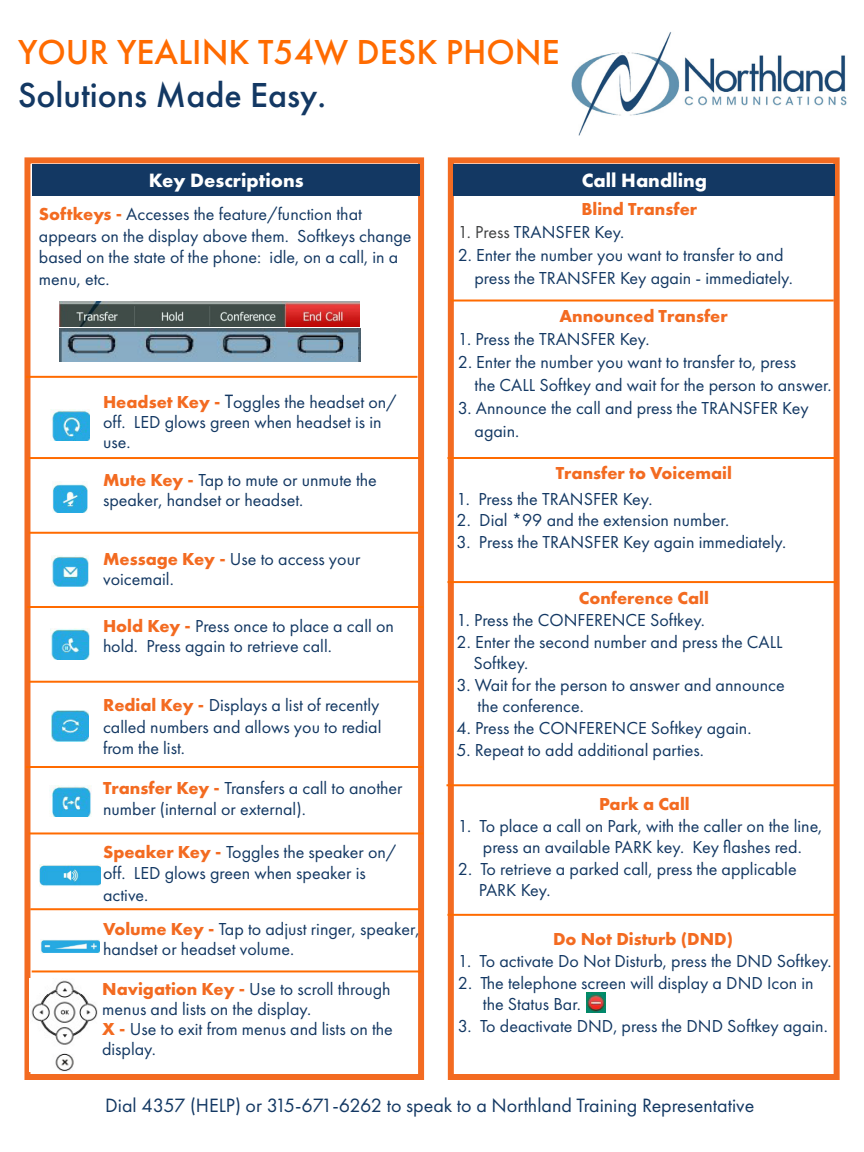
<style>
.page{position:relative;width:864px;height:1152px;background:#fff}
.page>*{position:absolute;margin:0;border:0;box-sizing:border-box;transform-origin:0 0}
.t1{font:500 36px "Futura PT";color:#ff6b00}
.t2{font:500 36px "Futura PT";color:#133863}
.t3{font:20px "Futura PT";color:#133863}
.t4{font:700 20px "Futura PT";color:#fff}
.t5{font:18px/20px "Futura PT";color:#133863}
.t6{font:700 18px "Futura PT";color:#f36b21}
.s1{font-weight:700;color:#f36b21}
.s2{font-size:20px}
.s3{color:#414243}
</style>
<div class="page">
<div style="left:448px;top:157px;width:392px;height:923px;border:6px solid #f36b21"></div>
<div style="left:24px;top:157px;width:400px;height:923px;border:6px solid #f36b21"></div>
<div style="left:454px;top:164px;width:381px;height:31px;background:#133863"></div>
<div style="left:32px;top:164px;width:388px;height:31px;background:#133863"></div>
<hr style="left:26px;top:376px;width:391px;height:2px;background:#ff6b00">
<hr style="left:29px;top:457px;width:391px;height:2px;background:#ff6b00">
<hr style="left:27px;top:606px;width:396px;height:2px;background:#ff6b00">
<hr style="left:26px;top:766px;width:396px;height:2px;background:#ff6b00">
<img style="left:51px;top:711px;width:38px;height:31px">
<img style="left:40px;top:864px;width:60px;height:23px">
<img style="left:51px;top:556px;width:38px;height:31px">
<img style="left:29px;top:978px;width:69px;height:93px">
<img style="left:41px;top:939px;width:59px;height:14px">
<img style="left:571px;top:32px;width:276px;height:104px">
<hr style="left:448px;top:457px;width:389px;height:2px;background:#ff6b00">
<hr style="left:30px;top:908px;width:390px;height:2px;background:#ff6b00">
<hr style="left:32px;top:970px;width:389px;height:2px;background:#ff6b00">
<hr style="left:29px;top:681px;width:389px;height:2px;background:#ff6b00">
<hr style="left:448px;top:914px;width:389px;height:2px;background:#ff6b00">
<hr style="left:446px;top:784px;width:390px;height:2px;background:#ff6b00">
<hr style="left:29px;top:532px;width:389px;height:2px;background:#ff6b00">
<hr style="left:448px;top:581px;width:389px;height:2px;background:#ff6b00">
<img style="left:587px;top:992px;width:18px;height:21px">
<img style="left:51px;top:410px;width:39px;height:31px">
<img style="left:52px;top:481px;width:36px;height:31px">
<img style="left:51px;top:628px;width:38px;height:31px">
<img style="left:49px;top:785px;width:42px;height:31px">
<hr style="left:29px;top:832px;width:394px;height:2px;background:#ff6b00">
<hr style="left:451px;top:300px;width:383px;height:2px;background:#ff6b00">
<img style="left:60px;top:301px;width:301px;height:60px">
<img style="left:289px;top:331px;width:69px;height:25px">
<p class="t1" style="left:18px;top:30px;width:543px">YOUR YEALINK T54W DESK PHONE</p>
<p class="t2" style="left:18px;top:73px;width:310px">Solutions Made Easy.</p>
<p class="t4" style="left:149px;top:168px;width:156px">Key Descriptions</p>
<p class="t4" style="left:582px;top:168px;width:127px">Call Handling</p>
<p class="t5" style="left:39px;top:203px;width:374px;line-height:21.6px"><span class="s1">Softkeys -</span> Accesses the feature/function that appears on the display above them. Softkeys change based on the state of the phone: idle, on a call, in a menu, etc.</p>
<p class="t5" style="left:103px;top:392px;width:295px"><span class="s1">Headset Key -</span> <span class="s2">T</span>oggles the headset on/ off. LED glows green when headset is in use.</p>
<p class="t5" style="left:103px;top:470px;width:275px"><span class="s1">Mute Key -</span> Tap to mute or unmute the speaker, handset or headset.</p>
<p class="t5" style="left:103px;top:549px;width:259px"><span class="s1">Message Key -</span> Use to access your voicemail.</p>
<p class="t5" style="left:103px;top:616px;width:292px"><span class="s1">Hold Key -</span> Press once to place a call on hold. Press again to retrieve call.</p>
<p class="t5" style="left:103px;top:694px;width:280px;line-height:21.6px;text-align:justify"><span class="s1">Redial Key -</span> Displays a list of recently called numbers and allows you to redial from the list.</p>
<p class="t5" style="left:103px;top:777px;width:301px;line-height:21.6px"><span class="s1">Transfer Key -</span> Transfers a call to another number (internal or external).</p>
<p class="t5" style="left:103px;top:841px;width:295px;line-height:21.6px"><span class="s1">Speaker Key -</span> Toggles the speaker on/ off. LED glows green when speaker is active.</p>
<p class="t5" style="left:103px;top:919px;width:318px"><span class="s1">Volume Key -</span> Tap to adjust ringer, speaker, handset or headset volume.</p>
<p class="t5" style="left:102px;top:979px;width:290px"><span class="s1">Navigation Key -</span> Use to scroll through menus and lists on the display.</p>
<p class="t5" style="left:102px;top:1019px;width:292px"><span class="s1">X -</span> Use to exit from menus and lists on the display.</p>
<p class="t6" style="left:581px;top:198px;width:117px">Blind Transfer</p>
<p class="t5" style="left:458px;top:222px;width:168px"><span class="s3">1. Press</span> TRANSFER Key.</p>
<p class="t5" style="left:458px;top:245px;width:327px">2. Enter the number you want to transfer to and</p>
<p class="t5" style="left:474px;top:268px;width:320px">press the TRANSFER Key again - immediately.</p>
<p class="t6" style="left:559px;top:304px;width:170px">Announced Transfer</p>
<p class="t5" style="left:458px;top:329px;width:193px">1. Press the TRANSFER Key.</p>
<p class="t5" style="left:458px;top:352px;width:340px">2. Enter the number you want to transfer to, press</p>
<p class="t5" style="left:475px;top:375px;width:359px">the CALL Softkey and wait for the person to answer.</p>
<p class="t5" style="left:458px;top:398px;width:352px">3. Announce the call and press the TRANSFER Key</p>
<p class="t5" style="left:475px;top:421px;width:46px">again.</p>
<p class="t6" style="left:556px;top:462px;width:178px">Transfer to Voicemail</p>
<p class="t5" style="left:457px;top:489px;width:197px">1. Press the TRANSFER Key.</p>
<p class="t5" style="left:457px;top:510px;width:274px">2. Dial *99 and the extension number.</p>
<p class="t5" style="left:457px;top:532px;width:331px">3. Press the TRANSFER Key again immediately.</p>
<p class="t6" style="left:579px;top:587px;width:132px">Conference Call</p>
<p class="t5" style="left:457px;top:610px;width:250px">1. Press the CONFERENCE Softkey.</p>
<p class="t5" style="left:457px;top:632px;width:328px">2. Enter the second number and press the CALL</p>
<p class="t5" style="left:473px;top:653px;width:56px">Softkey.</p>
<p class="t5" style="left:457px;top:675px;width:330px">3. Wait for the person to answer and announce</p>
<p class="t5" style="left:478px;top:696px;width:108px">the conference.</p>
<p class="t5" style="left:457px;top:718px;width:296px">4. Press the CONFERENCE Softkey again.</p>
<p class="t5" style="left:457px;top:740px;width:249px">5. Repeat to add additional parties.</p>
<p class="t6" style="left:599px;top:792px;width:92px">Park a Call</p>
<p class="t5" style="left:458px;top:815px;width:366px">1. To place a call on Park, with the caller on the line,</p>
<p class="t5" style="left:483px;top:837px;width:320px">press an available PARK key. Key flashes red.</p>
<p class="t5" style="left:458px;top:859px;width:340px">2. To retrieve a parked call, press the applicable</p>
<p class="t5" style="left:479px;top:880px;width:73px">PARK Key.</p>
<p class="t6" style="left:553px;top:928px;width:182px">Do Not Disturb (DND)</p>
<p class="t5" style="left:458px;top:951px;width:375px">1. To activate Do Not Disturb, press the DND Softkey.</p>
<p class="t5" style="left:458px;top:973px;width:357px">2. The telephone screen will display a DND Icon in</p>
<p class="t5" style="left:483px;top:994px;width:99px">the Status Bar.</p>
<p class="t5" style="left:458px;top:1016px;width:372px">3. To deactivate DND, press the DND Softkey again.</p>
<p class="t3" style="left:105px;top:1093px;width:650px">Dial 4357 (HELP) or 315-671-6262 to speak to a Northland Training Representative</p>
</div>
